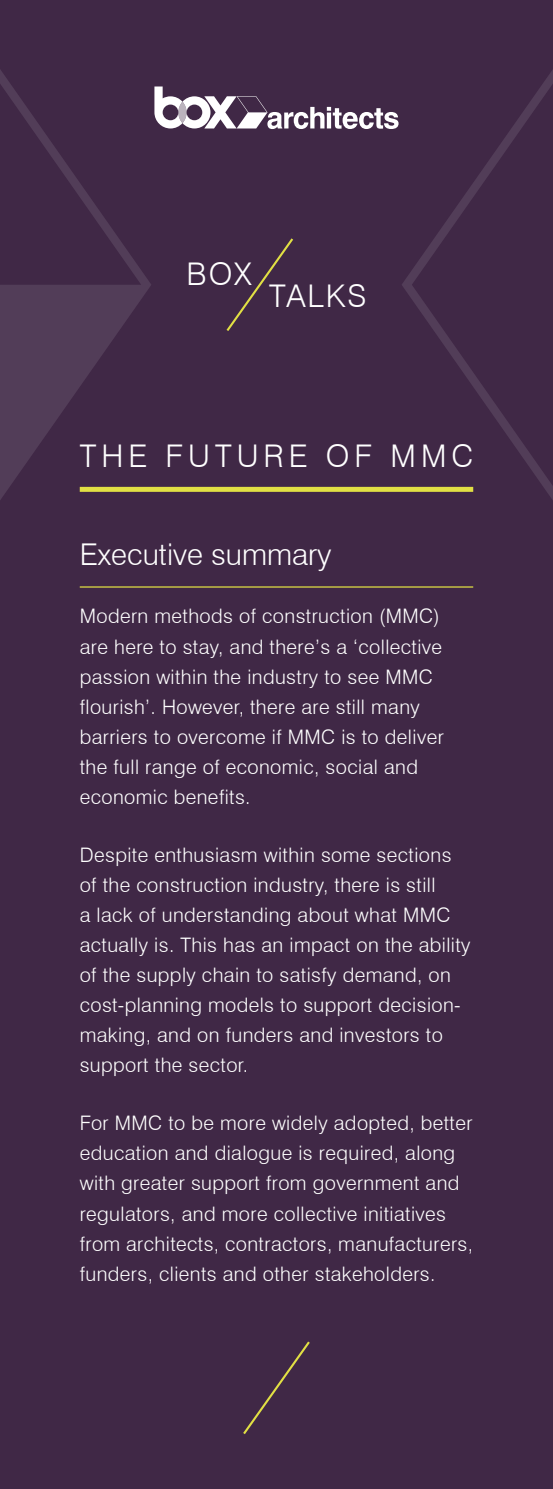
<style>
.page{position:relative;width:553px;height:1489px;background:#fff}
.page>*{position:absolute;margin:0;border:0;box-sizing:border-box;transform-origin:0 0}
.t1{font:300 31.25px "Swiss 721 BT";letter-spacing:.16em;color:#fff}
.t2{font:300 30px "Swiss 721 BT";color:#fff}
.t3{font:300 20px/30px "Swiss 721 BT";letter-spacing:.02em;color:#fff}
</style>
<div class="page">
<div style="left:0;top:0;width:553px;height:1488px;background:#402846"></div>
<svg style="left:154px;top:86px;width:244px;height:43px"></svg>
<svg style="left:401px;top:70px;width:152px;height:430px"></svg>
<svg style="left:0;top:70px;width:151px;height:430px"></svg>
<svg style="left:226px;top:238px;width:67px;height:93px"></svg>
<svg style="left:243px;top:1341px;width:67px;height:93px"></svg>
<hr style="left:80px;top:586px;width:393px;height:1px;background:#e1e044">
<div style="left:80px;top:487px;width:393px;height:5px;background:#e1e044"></div>
<h1 class="t1" style="left:186px;top:254px;width:67px">BOX</h1>
<h1 class="t1" style="left:269px;top:277px;width:99px">TALKS</h1>
<h1 class="t1" style="left:80px;top:436px;width:395px">THE FUTURE OF MMC</h1>
<h2 class="t2" style="left:80px;top:536px;width:253px">Executive summary</h2>
<p class="t3" style="left:80px;top:601px;width:365px">Modern methods of construction (MMC) are here to stay, and there’s a ‘collective passion within the industry to see MMC flourish’. However, there are still many barriers to overcome if MMC is to deliver the full range of economic, social and economic benefits.</p>
<p class="t3" style="left:80px;top:839px;width:392px">Despite enthusiasm within some sections of the construction industry, there is still<br>a lack of understanding about what MMC actually is. This has an impact on the ability of the supply chain to satisfy demand, on cost-planning models to support decision&shy;making, and on funders and investors to support the sector.</p>
<p class="t3" style="left:80px;top:1108px;width:395px">For MMC to be more widely adopted, better education and dialogue is required, along with greater support from government and regulators, and more collective initiatives from architects, contractors, manufacturers, funders, clients and other stakeholders.</p>
</div>
